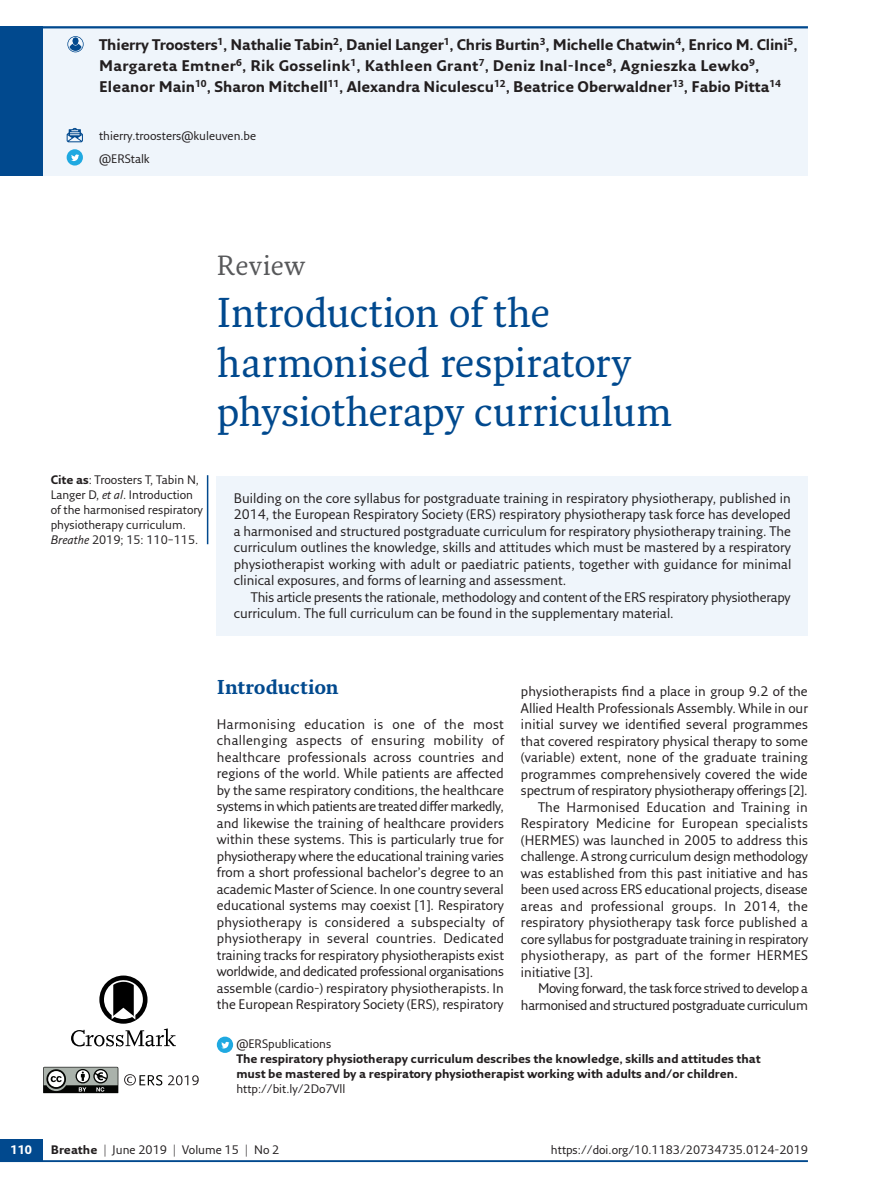
<style>
.page{position:relative;width:893px;height:1191px;background:#fff}
.page>*{position:absolute;margin:0;border:0;box-sizing:border-box;transform-origin:0 0}
.t1{font:40.5px/49.5px "Fresco Std";letter-spacing:-.005em;color:#01498e}
.t2{font:27px "Fresco Pro";letter-spacing:.025em;color:#57585a}
.t3{font:700 19.5px "Fresco Std";color:#01498e}
.t4{font:700 15px/21px "Fresco Sans Pro";color:#231f20}
.t5{font:13.5px/16.5px "Fresco Sans Pro";color:#231f20;text-align:justify}
.t6{font:13.5px "Fresco Sans Pro";letter-spacing:-.025em;color:#231f20}
.t7{font:13.5px "Fresco Sans Pro";letter-spacing:.02em;color:#231f20}
.t8{font:12px/15px "Fresco Sans Pro";color:#231f20}
.t9{font:700 12px/15px "Fresco Sans Pro";color:#231f20}
.t10{font:700 12px "Fresco Sans Pro";color:#fff}
.s1{font-weight:700}
.s2{font-style:italic}
</style>
<div class="page">
<hr style="left:0;top:1160px;width:808px;height:2px;background:#01498e">
<div style="left:0;top:1138px;width:43px;height:23px;background:#01498e"></div>
<svg style="left:43px;top:1066px;width:75px;height:27px;background:#777a77"></svg>
<svg style="left:124px;top:1074px;width:38px;height:11px"></svg>
<svg style="left:168px;top:1075px;width:31px;height:10px"></svg>
<svg style="left:71px;top:975px;width:105px;height:71px"></svg>
<div style="left:0;top:26px;width:808px;height:149px;background:#eff5fb"></div>
<div style="left:0;top:26px;width:43px;height:149px;background:#01498e"></div>
<svg style="left:67px;top:36px;width:17px;height:16px"></svg>
<svg style="left:217px;top:1036px;width:16px;height:17px"></svg>
<svg style="left:221px;top:1041px;width:8px;height:7px"></svg>
<hr style="left:0;top:26px;width:808px;height:2px;background:#01498e">
<hr style="left:207px;top:475px;width:1px;height:69px;background:#01498e">
<svg style="left:67px;top:128px;width:16px;height:14px"></svg>
<div style="left:67px;top:149px;width:16px;height:16px;background:#1fa9e1;border-radius:50%"></div>
<svg style="left:71px;top:154px;width:8px;height:7px"></svg>
<div style="left:217px;top:476px;width:591px;height:159px;background:#eff5fb"></div>
<p class="t4" style="left:99px;top:34px;width:700px">Thierry Troosters<sup>1</sup>, Nathalie Tabin<sup>2</sup>, Daniel Langer<sup>1</sup>, Chris Burtin<sup>3</sup>, Michelle Chatwin<sup>4</sup>, Enrico M. Clini<sup>5</sup>,<br>Margareta Emtner<sup>6</sup>, Rik Gosselink<sup>1</sup>, Kathleen Grant<sup>7</sup>, Deniz Inal-Ince<sup>8</sup>, Agnieszka Lewko<sup>9</sup>,<br>Eleanor Main<sup>10</sup>, Sharon Mitchell<sup>11</sup>, Alexandra Niculescu<sup>12</sup>, Beatrice Oberwaldner<sup>13</sup>, Fabio Pitta<sup>14</sup></p>
<p class="t8" style="left:99px;top:127px;width:159px">thierry.troosters@kuleuven.be</p>
<p class="t8" style="left:99px;top:151px;width:52px">@ERStalk</p>
<h2 class="t2" style="left:217px;top:248px;width:90px">Review</h2>
<h1 class="t1" style="left:217px;top:287px;width:456px">Introduction of the harmonised respiratory physiotherapy curriculum</h1>
<p class="t8" style="left:51px;top:472px;width:154px"><span class="s1">Cite as</span>: Troosters T, Tabin N,<br>Langer D, <span class="s2">et al</span>. Introduction of the harmonised respiratory physiotherapy curriculum.<br><span class="s2">Breathe</span> 2019; 15: 110–115.</p>
<p class="t5" style="left:234px;top:489px;width:559px">Building on the core syllabus for postgraduate training in respiratory physiotherapy, published in 2014, the European Respiratory Society (ERS) respiratory physiotherapy task force has developed a harmonised and structured postgraduate curriculum for respiratory physiotherapy training. The curriculum outlines the knowledge, skills and attitudes which must be mastered by a respiratory physiotherapist working with adult or paediatric patients, together with guidance for minimal clinical exposures, and forms of learning and assessment.</p>
<p class="t5" style="left:234px;top:588px;width:558px;text-indent:17px">This article presents the rationale, methodology and content of the ERS respiratory physiotherapy curriculum. The full curriculum can be found in the supplementary material.</p>
<h3 class="t3" style="left:217px;top:675px;width:123px">Introduction</h3>
<p class="t5" style="left:217px;top:715px;width:289px">Harmonising education is one of the most challenging aspects of ensuring mobility of healthcare professionals across countries and regions of the world. While patients are affected by the same respiratory conditions, the healthcare systems in which patients are treated differ markedly, and likewise the training of healthcare providers within these systems. This is particularly true for physiotherapy where the educational training varies from a short professional bachelor’s degree to an academic Master of Science. In one country several educational systems may coexist [1]. Respiratory physiotherapy is considered a subspecialty of physiotherapy in several countries. Dedicated training tracks for respiratory physiotherapists exist worldwide, and dedicated professional organisations assemble (cardio-) respiratory physiotherapists. In the European Respiratory Society (ERS), respiratory</p>
<p class="t5" style="left:521px;top:683px;width:288px">physiotherapists find a place in group 9.2 of the</p>
<p class="t5" style="left:521px;top:699px;width:288px">Allied Health Professionals Assembly. While in our</p>
<p class="t5" style="left:521px;top:716px;width:289px">initial survey we identified several programmes</p>
<p class="t5" style="left:521px;top:732px;width:289px">that covered respiratory physical therapy to some</p>
<p class="t5" style="left:521px;top:749px;width:288px">(variable) extent, none of the graduate training</p>
<p class="t5" style="left:521px;top:765px;width:288px">programmes comprehensively covered the wide</p>
<p class="t5" style="left:521px;top:782px;width:288px">spectrum of respiratory physiotherapy offerings [2].</p>
<p class="t5" style="left:538px;top:798px;width:271px">The Harmonised Education and Training in</p>
<p class="t7" style="left:521px;top:815px;width:288px">Respiratory Medicine for European specialists</p>
<p class="t5" style="left:521px;top:831px;width:289px">(HERMES) was launched in 2005 to address this</p>
<p class="t5" style="left:521px;top:848px;width:289px">challenge. A strong curriculum design methodology</p>
<p class="t5" style="left:521px;top:864px;width:288px">was established from this past initiative and has</p>
<p class="t5" style="left:521px;top:881px;width:288px">been used across ERS educational projects, disease</p>
<p class="t7" style="left:521px;top:897px;width:288px">areas and professional groups. In 2014, the</p>
<p class="t5" style="left:521px;top:914px;width:289px">respiratory physiotherapy task force published a</p>
<p class="t5" style="left:521px;top:930px;width:289px">core syllabus for postgraduate training in respiratory</p>
<p class="t5" style="left:521px;top:947px;width:289px">physiotherapy, as part of the former HERMES</p>
<p class="t5" style="left:521px;top:963px;width:74px">initiative [3].</p>
<p class="t6" style="left:538px;top:980px;width:272px">Moving forward, the task force strived to develop a</p>
<p class="t6" style="left:521px;top:996px;width:288px">harmonised and structured postgraduate curriculum</p>
<p class="t8" style="left:236px;top:1036px;width:96px">@ERSpublications</p>
<p class="t9" style="left:236px;top:1051px;width:526px">The respiratory physiotherapy curriculum describes the knowledge, skills and attitudes that must be mastered by a respiratory physiotherapist working with adults and/or children.</p>
<p class="t8" style="left:236px;top:1081px;width:111px">http://bit.ly/2Do7Vll</p>
<p class="t10" style="left:11px;top:1142px;width:23px">110</p>
<p class="t8" style="left:51px;top:1142px;width:230px"><span class="s1">Breathe</span> | June 2019 | Volume 15 | No 2</p>
<p class="t8" style="left:551px;top:1142px;width:258px">https://doi.org/10.1183/20734735.0124-2019</p>
</div>
